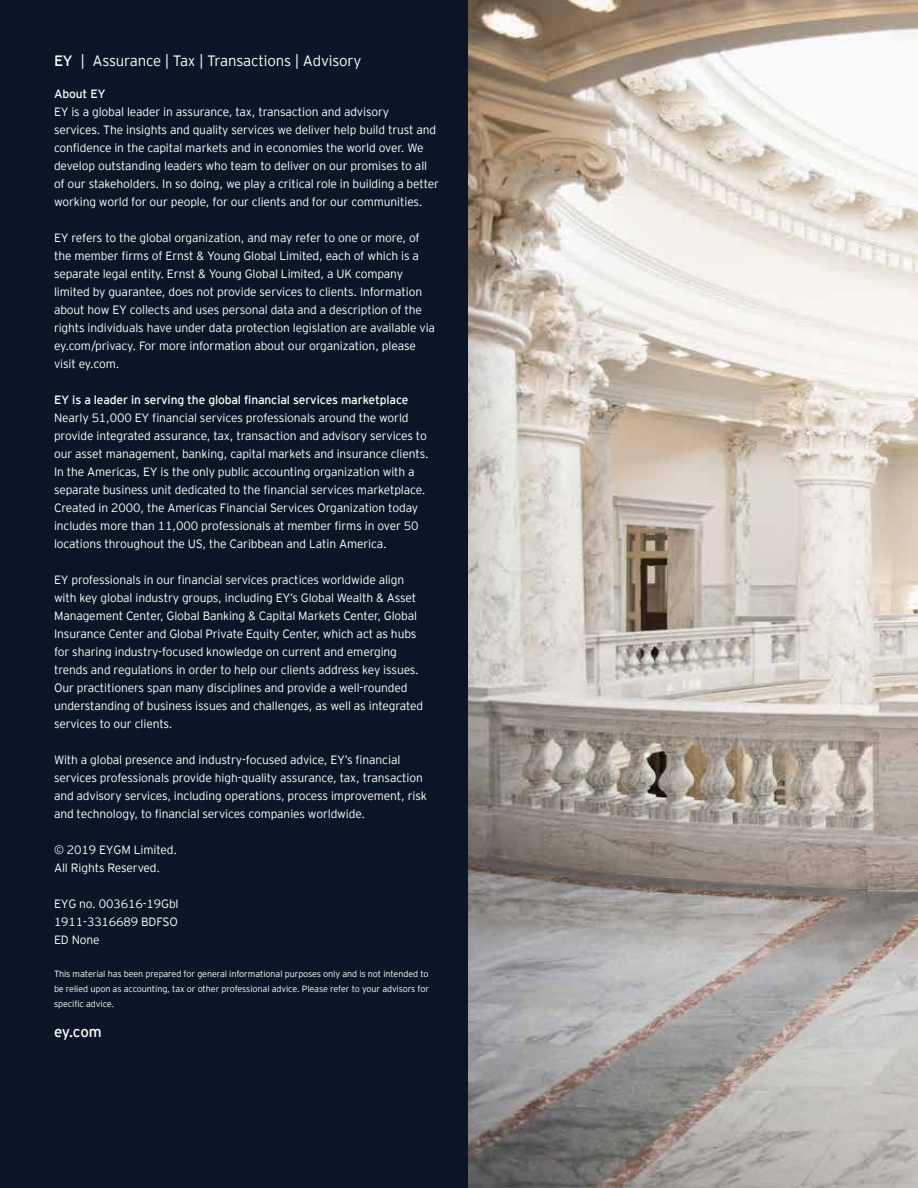
<style>
.page{position:relative;width:918px;height:1188px;background:#fff}
.page>*{position:absolute;margin:0;border:0;box-sizing:border-box;transform-origin:0 0}
.t1{font:300 15px "EY Interstate";letter-spacing:-.01em;color:#fff}
.t2{font:15px "EY Interstate";color:#fff}
.t3{font:300 12px/18px "EY Interstate";letter-spacing:-.01em;color:#fff}
.t4{font:12px "EY Interstate";letter-spacing:-.01em;color:#fff}
.t5{font:300 9px/15px "EY Interstate";letter-spacing:-.01em;color:#fff;text-align:justify}
.s1{font-weight:400}
</style>
<div class="page">
<div style="left:0;top:0;width:477px;height:1188px;background:#0a1627"></div>
<img style="left:469px;top:0;width:449px;height:1188px">
<p class="t1" style="left:54px;top:50px;width:309px"><span class="s1">EY</span> | Assurance | Tax | Transactions | Advisory</p>
<p class="t4" style="left:54px;top:86px;width:53px">About EY</p>
<p class="t3" style="left:54px;top:103px;width:387px">EY is a global leader in assurance, tax, transaction and advisory<br>services. The insights and quality services we deliver help build trust and confidence in the capital markets and in economies the world over. We develop outstanding leaders who team to deliver on our promises to all of our stakeholders. In so doing, we play a critical role in building a better working world for our people, for our clients and for our communities.</p>
<p class="t3" style="left:54px;top:229px;width:383px">EY refers to the global organization, and may refer to one or more, of the member firms of Ernst &amp; Young Global Limited, each of which is a separate legal entity. Ernst &amp; Young Global Limited, a UK company limited by guarantee, does not provide services to clients. Information about how EY collects and uses personal data and a description of the rights individuals have under data protection legislation are available via ey.com/privacy. For more information about our organization, please visit ey.com.</p>
<p class="t4" style="left:54px;top:392px;width:356px">EY is a leader in serving the global financial services marketplace</p>
<p class="t3" style="left:54px;top:409px;width:376px">Nearly 51,000 EY financial services professionals around the world provide integrated assurance, tax, transaction and advisory services to our asset management, banking, capital markets and insurance clients.<br>In the Americas, EY is the only public accounting organization with a separate business unit dedicated to the financial services marketplace.<br>Created in 2000, the Americas Financial Services Organization today includes more than 11,000 professionals at member firms in over 50 locations throughout the US, the Caribbean and Latin America.</p>
<p class="t3" style="left:54px;top:571px;width:371px">EY professionals in our financial services practices worldwide align with key global industry groups, including EY’s Global Wealth &amp; Asset Management Center, Global Banking &amp; Capital Markets Center, Global Insurance Center and Global Private Equity Center, which act as hubs for sharing industry-focused knowledge on current and emerging trends and regulations in order to help our clients address key issues.<br>Our practitioners span many disciplines and provide a well-rounded understanding of business issues and challenges, as well as integrated services to our clients.</p>
<p class="t3" style="left:54px;top:751px;width:374px">With a global presence and industry-focused advice, EY’s financial services professionals provide high-quality assurance, tax, transaction and advisory services, including operations, process improvement, risk and technology, to financial services companies worldwide.</p>
<p class="t3" style="left:54px;top:841px;width:125px">© 2019 EYGM Limited.<br>All Rights Reserved.</p>
<p class="t3" style="left:54px;top:895px;width:126px;text-align:justify">EYG no. 003616-19Gbl 1911-3316689 BDFSO ED None</p>
<p class="t5" style="left:54px;top:966px;width:377px">This material has been prepared for general informational purposes only and is not intended to be relied upon as accounting, tax or other professional advice. Please refer to your advisors for specific advice.</p>
<p class="t2" style="left:54px;top:1021px;width:49px">ey.com</p>
</div>
